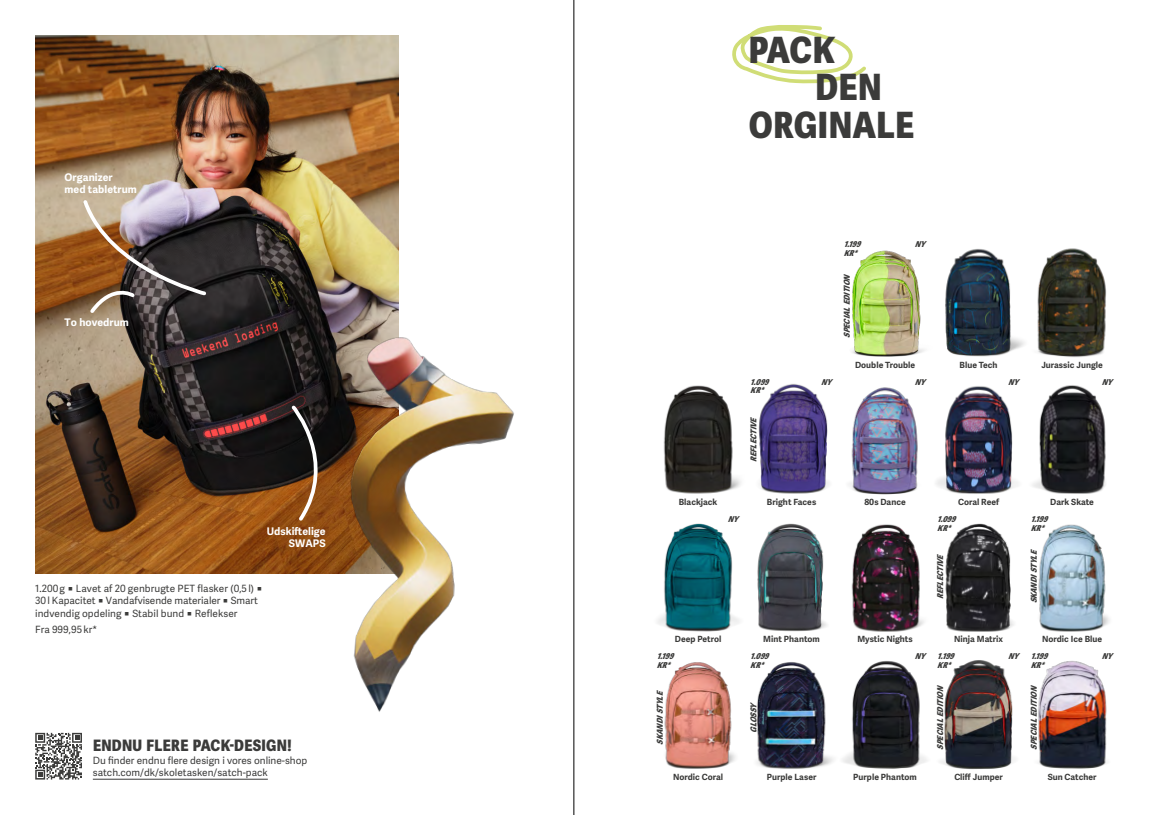
<style>
.page{position:relative;width:1149px;height:815px;background:#fff}
.page>*{position:absolute;margin:0;border:0;box-sizing:border-box;transform-origin:0 0}
.t1{font:800 36.25px "Adelle Sans Cnd";letter-spacing:.015em;color:#3b3b3a}
.t2{font:800 15.75px "Adelle Sans Cnd";letter-spacing:.015em;color:#3b3b3a}
.t3{font:700 10.5px/12.5px "Adelle Sans";letter-spacing:.005em;color:#fff}
.t4{font:10px/12.5px "Adelle Sans";color:#3b3b3a}
.t5{font:700 8.5px "Adelle Sans";letter-spacing:.005em;color:#3b3b3a}
.t6{font:italic 800 8.12px/8.8px "Adelle Sans Cnd";color:#3b3b3a}
.s1{font-weight:700}
</style>
<div class="page">
<img style="left:35px;top:35px;width:363px;height:539px">
<img style="left:863px;top:387px;width:42px;height:108px">
<img style="left:1050px;top:661px;width:57px;height:108px">
<img style="left:863px;top:661px;width:42px;height:108px">
<img style="left:770px;top:662px;width:93px;height:107px">
<img style="left:664px;top:662px;width:106px;height:107px">
<img style="left:1050px;top:524px;width:60px;height:108px">
<img style="left:1050px;top:385px;width:56px;height:109px">
<img style="left:1050px;top:248px;width:57px;height:110px">
<img style="left:956px;top:249px;width:94px;height:108px">
<img style="left:957px;top:523px;width:93px;height:109px">
<img style="left:905px;top:386px;width:145px;height:108px">
<img style="left:863px;top:524px;width:94px;height:108px">
<img style="left:770px;top:523px;width:93px;height:109px">
<img style="left:770px;top:384px;width:93px;height:110px">
<img style="left:657px;top:523px;width:113px;height:109px">
<img style="left:663px;top:385px;width:107px;height:109px">
<img style="left:852px;top:250px;width:104px;height:107px">
<img style="left:905px;top:660px;width:145px;height:109px">
<svg style="left:290px;top:404px;width:17px;height:120px;background:#513925"></svg>
<img style="left:80px;top:197px;width:128px;height:119px">
<svg style="left:732px;top:25px;width:134px;height:59px"></svg>
<hr style="left:93px;top:779px;width:175px;height:1px;background:#3b3b3a">
<svg style="left:35px;top:733px;width:47px;height:47px"></svg>
<img style="left:307px;top:279px;width:207px;height:433px">
<hr style="left:573px;top:0;width:1px;height:815px;background:#000">
<p class="t3" style="left:65px;top:171px;width:74px">Organizer<br>med tabletrum</p>
<p class="t3" style="left:65px;top:317px;width:66px">To hovedrum</p>
<p class="t3" style="left:267px;top:525px;width:60px;text-align:right">Udskiftelige<br>SWAPS</p>
<p class="t4" style="left:35px;top:582px;width:229px">1.200 g <span class="s1">◼</span> Lavet af 20 genbrugte PET flasker (0,5 l) <span class="s1">◼<br></span>30 l Kapacitet <span class="s1">◼</span> Vandafvisende materialer <span class="s1">◼</span> Smart indvendig opdeling <span class="s1">◼</span> Stabil bund <span class="s1">◼</span> Reflekser</p>
<p class="t4" style="left:35px;top:623px;width:63px">Fra 999,95 kr*</p>
<h2 class="t2" style="left:93px;top:736px;width:200px">ENDNU FLERE PACK-DESIGN!</h2>
<p class="t4" style="left:93px;top:754px;width:216px">Du finder endnu flere design i vores online-shop satch.com/dk/skoletasken/satch-pack</p>
<h1 class="t1" style="left:748px;top:27px;width:87px">PACK</h1>
<h1 class="t1" style="left:815px;top:65px;width:68px">DEN</h1>
<h1 class="t1" style="left:748px;top:102px;width:167px">ORGINALE</h1>
<p class="t6" style="left:843px;top:240px;width:22px">1.199<br>KR*</p>
<p class="t6" style="left:914px;top:240px;width:15px">NY</p>
<p class="t6" style="left:842px;top:338px;width:68px;rotate:-90deg">SPECIAL EDITION</p>
<p class="t6" style="left:750px;top:377px;width:23px">1.099<br>KR*</p>
<p class="t6" style="left:749px;top:462px;width:49px;rotate:-90deg">REFLECTIVE</p>
<p class="t5" style="left:854px;top:360px;width:62px">Double Trouble</p>
<p class="t5" style="left:959px;top:360px;width:40px">Blue Tech</p>
<p class="t5" style="left:1040px;top:360px;width:63px">Jurassic Jungle</p>
<p class="t6" style="left:821px;top:377px;width:15px">NY</p>
<p class="t6" style="left:914px;top:377px;width:15px">NY</p>
<p class="t6" style="left:1007px;top:377px;width:15px">NY</p>
<p class="t6" style="left:1101px;top:377px;width:15px">NY</p>
<p class="t5" style="left:678px;top:497px;width:40px">Blackjack</p>
<p class="t5" style="left:766px;top:497px;width:51px">Bright Faces</p>
<p class="t5" style="left:864px;top:497px;width:43px">80s Dance</p>
<p class="t5" style="left:957px;top:497px;width:43px">Coral Reef</p>
<p class="t5" style="left:1049px;top:497px;width:45px">Dark Skate</p>
<p class="t6" style="left:727px;top:515px;width:15px">NY</p>
<p class="t6" style="left:936px;top:515px;width:23px">1.099<br>KR*</p>
<p class="t6" style="left:1030px;top:515px;width:22px">1.199<br>KR*</p>
<p class="t6" style="left:935px;top:599px;width:49px;rotate:-90deg">REFLECTIVE</p>
<p class="t6" style="left:1029px;top:603px;width:58px;rotate:-90deg">SKANDI STYLE</p>
<p class="t5" style="left:674px;top:634px;width:48px">Deep Petrol</p>
<p class="t5" style="left:763px;top:634px;width:58px">Mint Phantom</p>
<p class="t5" style="left:857px;top:634px;width:57px">Mystic Nights</p>
<p class="t5" style="left:953px;top:634px;width:50px">Ninja Matrix</p>
<p class="t5" style="left:1041px;top:634px;width:62px">Nordic Ice Blue</p>
<p class="t6" style="left:656px;top:652px;width:22px">1.199<br>KR*</p>
<p class="t6" style="left:1030px;top:652px;width:22px">1.199<br>KR*</p>
<p class="t6" style="left:750px;top:652px;width:23px">1.099<br>KR*</p>
<p class="t6" style="left:936px;top:652px;width:22px">1.199<br>KR*</p>
<p class="t6" style="left:935px;top:750px;width:68px;rotate:-90deg">SPECIAL EDITION</p>
<p class="t6" style="left:914px;top:652px;width:15px">NY</p>
<p class="t6" style="left:1007px;top:652px;width:15px">NY</p>
<p class="t6" style="left:1101px;top:652px;width:15px">NY</p>
<p class="t6" style="left:655px;top:744px;width:58px;rotate:-90deg">SKANDI STYLE</p>
<p class="t6" style="left:1029px;top:750px;width:68px;rotate:-90deg">SPECIAL EDITION</p>
<p class="t6" style="left:749px;top:733px;width:34px;rotate:-90deg">GLOSSY</p>
<p class="t5" style="left:954px;top:771px;width:50px">Cliff Jumper</p>
<p class="t5" style="left:672px;top:771px;width:52px">Nordic Coral</p>
<p class="t5" style="left:766px;top:771px;width:51px">Purple Laser</p>
<p class="t5" style="left:853px;top:771px;width:65px">Purple Phantom</p>
<p class="t5" style="left:1047px;top:771px;width:50px">Sun Catcher</p>
</div>
